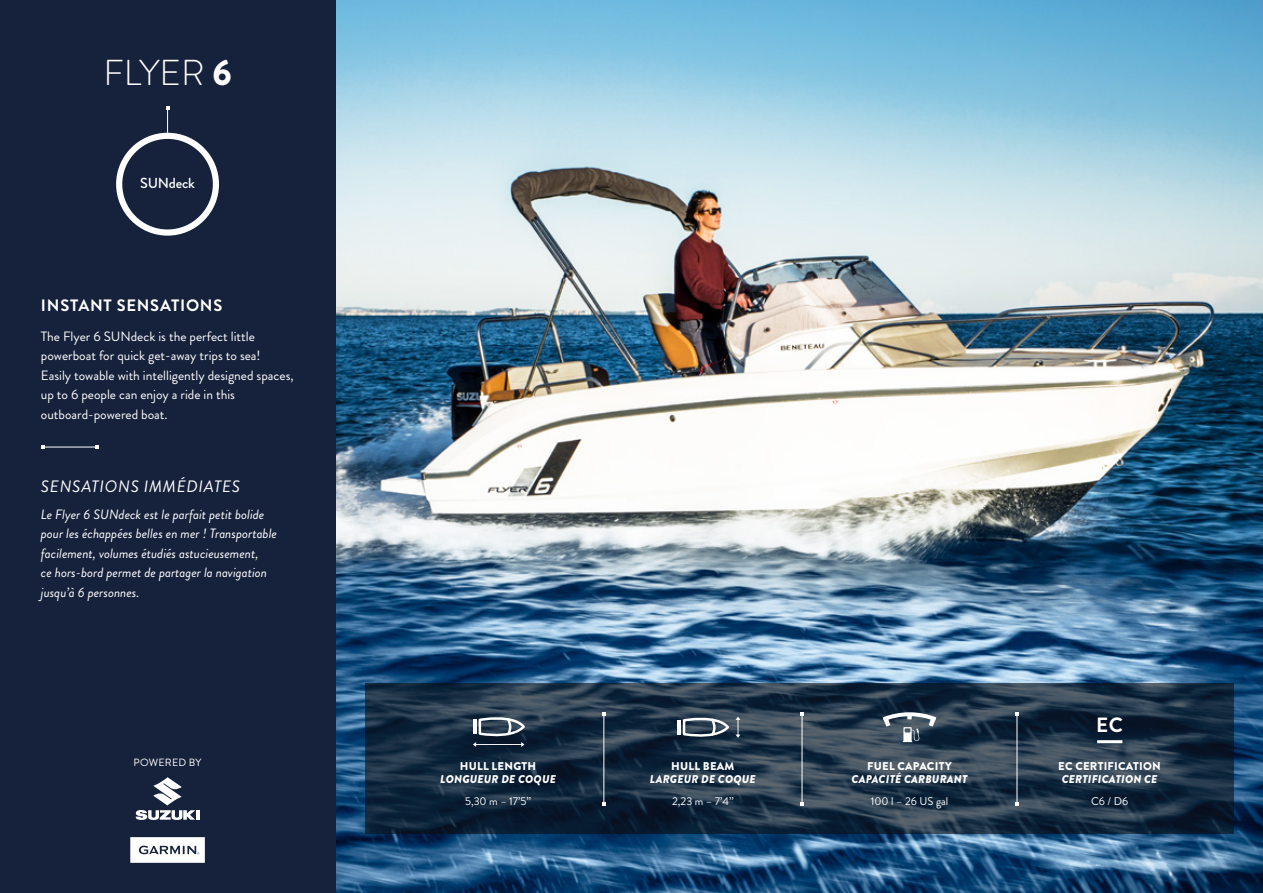
<style>
.page{position:relative;width:1263px;height:893px;background:#fff}
.page>*{position:absolute;margin:0;border:0;box-sizing:border-box;transform-origin:0 0}
.t1{font:300 36px "Brandon Grotesque";color:#fff}
.t2{font:700 20.7px "Brandon Grotesque";color:#fff}
.t3{font:italic 16.5px "Brandon Grotesque";letter-spacing:.045em;color:#fff}
.t4{font:700 16.5px "Brandon Grotesque";letter-spacing:.045em;color:#fff}
.t5{font:500 14.55px "Brandon Grotesque";letter-spacing:-.01em;color:#fff}
.t6{font:italic 13.5px/19.5px "Brandon Grotesque";color:#fff}
.t7{font:13.5px/19.5px "Brandon Grotesque";color:#fff}
.t8{font:italic 900 11.25px "Brandon Grotesque";letter-spacing:.02em;color:#fff}
.t9{font:900 11.25px "Brandon Grotesque";letter-spacing:.02em;color:#fff}
.t10{font:11.25px "Brandon Grotesque";color:#fff}
.t11{font:10.5px "Brandon Grotesque";letter-spacing:.02em;color:#fff}
.s1{font-weight:900}
</style>
<div class="page">
<img style="left:335px;top:0;width:928px;height:893px">
<div style="left:0;top:0;width:335px;height:893px;background:#16223c"></div>
<hr style="left:43px;top:447px;width:54px;height:1px;background:#fff">
<svg style="left:95px;top:445px;width:4px;height:4px"></svg>
<svg style="left:365px;top:684px;width:868px;height:150px;background:#1f3346"></svg>
<hr style="left:603px;top:714px;width:1px;height:90px;background:#fff">
<hr style="left:802px;top:714px;width:1px;height:90px;background:#fff">
<svg style="left:800px;top:712px;width:4px;height:4px"></svg>
<hr style="left:1016px;top:714px;width:1px;height:90px;background:#fff">
<svg style="left:1015px;top:712px;width:4px;height:4px"></svg>
<hr style="left:678px;top:720px;width:3px;height:14px;background:#fff">
<svg style="left:682px;top:714px;width:58px;height:25px"></svg>
<svg style="left:473px;top:714px;width:53px;height:33px"></svg>
<svg style="left:883px;top:710px;width:53px;height:32px"></svg>
<hr style="left:1097px;top:740px;width:25px;height:3px;background:#fff">
<svg style="left:116px;top:106px;width:103px;height:130px"></svg>
<svg style="left:136px;top:777px;width:63px;height:43px"></svg>
<svg style="left:130px;top:837px;width:75px;height:26px;background:#e0e2e5"></svg>
<h1 class="t1" style="left:103px;top:48px;width:130px">FLYER <span class="s1">6</span></h1>
<p class="t5" style="left:140px;top:172px;width:57px">SUNdeck</p>
<p class="t4" style="left:41px;top:293px;width:183px">INSTANT SENSATIONS</p>
<p class="t7" style="left:41px;top:326px;width:254px">The Flyer 6 SUNdeck is the perfect little powerboat for quick get-away trips to sea!<br>Easily towable with intelligently designed spaces, up to 6 people can enjoy a ride in this outboard-powered boat.</p>
<p class="t3" style="left:41px;top:475px;width:201px">SENSATIONS IMMÉDIATES</p>
<p class="t6" style="left:41px;top:505px;width:238px">Le Flyer 6 SUNdeck est le parfait petit bolide pour les échappées belles en mer ! Transportable facilement, volumes étudiés astucieusement,<br>ce hors-bord permet de partager la navigation jusqu’à 6 personnes.</p>
<p class="t11" style="left:134px;top:755px;width:69px">POWERED BY</p>
<p class="t9" style="left:460px;top:758px;width:78px">HULL LENGTH</p>
<p class="t8" style="left:440px;top:771px;width:117px">LONGUEUR DE COQUE</p>
<p class="t10" style="left:465px;top:794px;width:68px">5,30 m – 17’5’’</p>
<p class="t9" style="left:671px;top:758px;width:65px">HULL BEAM</p>
<p class="t8" style="left:650px;top:771px;width:107px">LARGEUR DE COQUE</p>
<p class="t10" style="left:672px;top:794px;width:63px">2,23 m – 7’4’’</p>
<p class="t9" style="left:867px;top:758px;width:86px">FUEL CAPACITY</p>
<p class="t8" style="left:851px;top:771px;width:117px">CAPACITÉ CARBURANT</p>
<p class="t10" style="left:871px;top:794px;width:79px">100 l – 26 US gal</p>
<h2 class="t2" style="left:1096px;top:710px;width:28px">EC</h2>
<p class="t9" style="left:1058px;top:758px;width:104px">EC CERTIFICATION</p>
<p class="t8" style="left:1062px;top:771px;width:97px">CERTIFICATION CE</p>
<p class="t10" style="left:1091px;top:794px;width:39px">C6 / D6</p>
</div>
